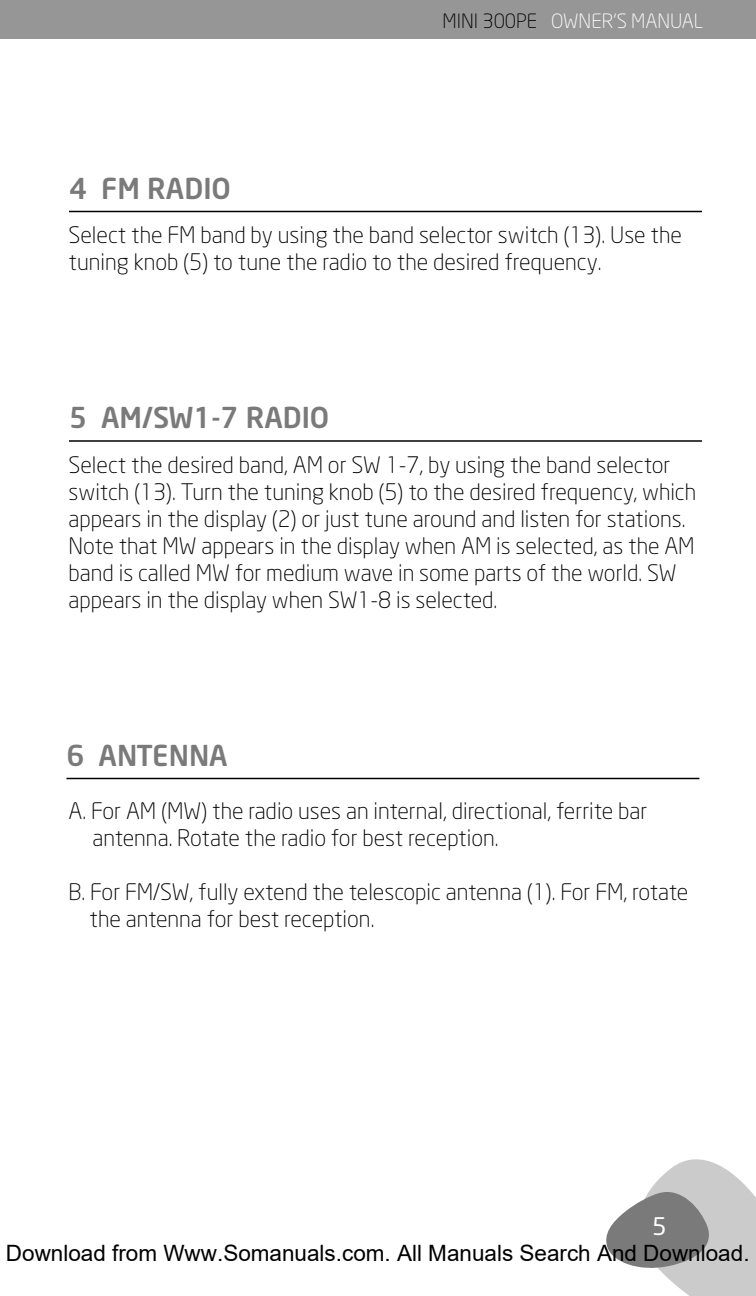
<style>
.page{position:relative;width:756px;height:1296px;background:#fff}
.page>*{position:absolute;margin:0;border:0;box-sizing:border-box;transform-origin:0 0}
.t1{font:500 28.5px "Neo Sans";color:#7a7a7a}
.t2{font:24px "Neo Sans";color:#fff}
.t3{font:300 22.5px/27px "Neo Sans";color:#000}
.t4{font:22.5px "Arial";color:#000}
.t5{font:300 19.5px "Neo Sans";color:#fff}
.s1{color:#000}
</style>
<div class="page">
<svg style="left:606px;top:1159px;width:150px;height:137px"></svg>
<hr style="left:69px;top:211px;width:633px;height:1px;background:#000">
<hr style="left:69px;top:440px;width:633px;height:2px;background:#000">
<div style="left:0;top:0;width:756px;height:39px;background:#969696"></div>
<hr style="left:66px;top:778px;width:633px;height:1px;background:#000">
<p class="t1" style="left:69px;top:170px;width:163px">4 FM RADIO</p>
<p class="t5" style="left:442px;top:9px;width:262px"><span class="s1">MINI 300PE</span> OWNER’S MANUAL</p>
<p class="t3" style="left:69px;top:221px;width:615px">Select the FM band by using the band selector switch (13). Use the tuning knob (5) to tune the radio to the desired frequency.</p>
<p class="t1" style="left:69px;top:400px;width:262px">5 AM/SW1-7 RADIO</p>
<p class="t3" style="left:69px;top:451px;width:629px">Select the desired band, AM or SW 1-7, by using the band selector switch (13). Turn the tuning knob (5) to the desired frequency, which appears in the display (2) or just tune around and listen for stations.<br>Note that MW appears in the display when AM is selected, as the AM band is called MW for medium wave in some parts of the world. SW appears in the display when SW1-8 is selected.</p>
<p class="t1" style="left:66px;top:737px;width:163px">6 ANTENNA</p>
<p class="t3" style="left:93px;top:797px;width:556px;text-indent:-24px">A. For AM (MW) the radio uses an internal, directional, ferrite bar antenna. Rotate the radio for best reception.</p>
<p class="t3" style="left:90px;top:878px;width:600px;text-indent:-21px">B. For FM/SW, fully extend the telescopic antenna (1). For FM, rotate the antenna for best reception.</p>
<p class="t2" style="left:652px;top:1211px;width:16px">5</p>
<p class="t4" style="left:6px;top:1241px;width:745px">Download from Www.Somanuals.com. All Manuals Search And Download.</p>
</div>
